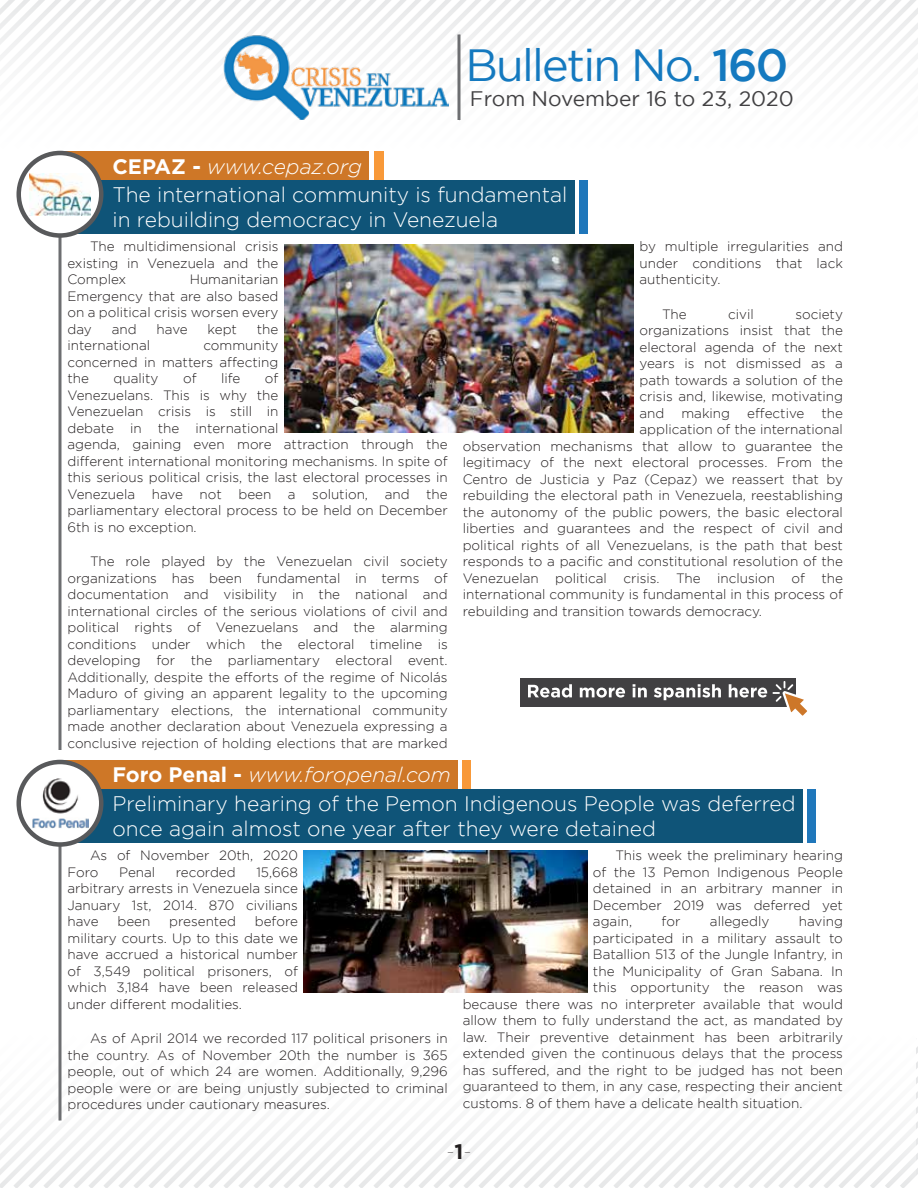
<style>
.page{position:relative;width:918px;height:1188px;background:#fff}
.page>*{position:absolute;margin:0;border:0;box-sizing:border-box;transform-origin:0 0}
.t1{font:45px "Gotham";letter-spacing:-.04em;color:#1479bf}
.t2{font:300 21px/25.2px "Gotham";color:#fff}
.t3{font:italic 300 21px "Gotham";color:#fff}
.t4{font:21px "Gotham";color:#414042}
.t5{font:100 21px "Gotham";color:#231f20}
.t6{font:300 13.5px/16.5px "Gotham";color:#231f20;text-align:justify}
.s1{font-weight:700;font-style:normal}
.s2{font-weight:500}
.s3{font-weight:700}
</style>
<div class="page">
<div style="left:0;top:1009px;width:916px;height:179px;background:linear-gradient(to bottom,#fff,#f6f6f6)"></div>
<div style="left:1px;top:0;width:917px;height:176px;background:linear-gradient(to bottom,#f6f7f7,#fff)"></div>
<img style="left:222px;top:34px;width:226px;height:86px">
<hr style="left:458px;top:34px;width:2px;height:86px;background:#6d6e71">
<div style="left:60px;top:789px;width:742px;height:54px;background:#0f5478"></div>
<div style="left:807px;top:789px;width:9px;height:54px;background:#1f77bb"></div>
<div style="left:60px;top:760px;width:398px;height:29px;background:#ce7727"></div>
<div style="left:462px;top:760px;width:9px;height:29px;background:#f89939"></div>
<img style="left:304px;top:850px;width:283px;height:143px">
<svg style="left:58px;top:847px;width:4px;height:273px"></svg>
<svg style="left:19px;top:762px;width:82px;height:82px"></svg>
<div style="left:16px;top:760px;width:88px;height:87px;border:4px solid #58595b;border-radius:50%"></div>
<img style="left:32px;top:778px;width:56px;height:51px">
<img style="left:284px;top:245px;width:350px;height:187px">
<svg style="left:58px;top:238px;width:4px;height:512px;background:#919294"></svg>
<div style="left:60px;top:180px;width:514px;height:54px;background:#0f5478"></div>
<div style="left:579px;top:180px;width:9px;height:54px;background:#1f77bb"></div>
<div style="left:60px;top:152px;width:309px;height:28px;background:#ce7727"></div>
<div style="left:374px;top:152px;width:10px;height:28px;background:#f89939"></div>
<svg style="left:19px;top:153px;width:82px;height:83px"></svg>
<div style="left:16px;top:151px;width:88px;height:87px;border:4px solid #58595b;border-radius:50%"></div>
<img style="left:30px;top:173px;width:60px;height:42px">
<div style="left:520px;top:678px;width:276px;height:28px;background:#414042"></div>
<svg style="left:528px;top:684px;width:44px;height:14px"></svg>
<svg style="left:580px;top:687px;width:45px;height:11px"></svg>
<svg style="left:633px;top:684px;width:14px;height:13px"></svg>
<svg style="left:654px;top:684px;width:67px;height:16px"></svg>
<svg style="left:729px;top:681px;width:78px;height:35px"></svg>
<h2 class="t3" style="left:112px;top:155px;width:251px"><span class="s1">CEPAZ -</span> www.cepaz.org</h2>
<h1 class="t1" style="left:465px;top:40px;width:324px">Bulletin No. <span class="s2">160</span></h1>
<h2 class="t4" style="left:470px;top:87px;width:325px">From November 16 to 23, 2020</h2>
<h2 class="t2" style="left:112px;top:181px;width:456px">The international community is fundamental in rebuilding democracy in Venezuela</h2>
<p class="t6" style="left:67px;top:238px;width:212px;text-indent:23px">The multidimensional crisis existing in Venezuela and the Complex</p>
<p class="t6" style="left:67px;top:271px;width:212px;text-indent:122px">Humanitarian Emergency that are also based on a political crisis worsen every day</p>
<p class="t6" style="left:112px;top:321px;width:26px">and</p>
<p class="t6" style="left:157px;top:321px;width:33px">have</p>
<p class="t6" style="left:208px;top:321px;width:31px">kept</p>
<p class="t6" style="left:257px;top:321px;width:23px">the</p>
<p class="t6" style="left:67px;top:337px;width:84px">international</p>
<p class="t6" style="left:67px;top:337px;width:212px;text-indent:136px">community concerned in matters affecting the</p>
<p class="t6" style="left:67px;top:370px;width:382px;text-align:left;text-indent:197px">of<br>Venezuelans. This is why the<br>Venezuelan crisis is still in<br>debate in the international<br>agenda, gaining even more attraction through the different international monitoring mechanisms. In spite of this serious political crisis, the last electoral processes in Venezuela have not been a solution, and the parliamentary electoral process to be held on December 6th is no exception.</p>
<p class="t6" style="left:67px;top:553px;width:382px;text-indent:23px">The role played by the Venezuelan civil society organizations has been fundamental in terms of documentation and visibility in the national and international circles of the serious violations of civil and political rights of Venezuelans and the alarming conditions under which the electoral timeline is developing for the parliamentary electoral event.<br>Additionally, despite the efforts of the regime of Nicolás Maduro of giving an apparent legality to the upcoming parliamentary elections, the international community made another declaration about Venezuela expressing a conclusive rejection of holding elections that are marked</p>
<p class="t6" style="left:114px;top:370px;width:46px">quality</p>
<p class="t6" style="left:183px;top:370px;width:15px">of</p>
<p class="t6" style="left:221px;top:370px;width:21px">life</p>
<h2 class="t3" style="left:112px;top:763px;width:340px"><span class="s1">Foro Penal -</span> www.foropenal.com</h2>
<p class="t6" style="left:640px;top:238px;width:205px">by multiple irregularities and under conditions that lack authenticity.</p>
<p class="t6" style="left:662px;top:306px;width:26px">The</p>
<p class="t6" style="left:728px;top:306px;width:27px">civil</p>
<p class="t6" style="left:640px;top:306px;width:205px;text-indent:156px">society organizations insist that the electoral agenda of the next years is not dismissed as a path towards a solution of the crisis and, likewise, motivating and</p>
<p class="t6" style="left:681px;top:405px;width:50px">making</p>
<p class="t6" style="left:747px;top:405px;width:59px">effective</p>
<p class="t6" style="left:821px;top:405px;width:23px">the</p>
<p class="t6" style="left:640px;top:421px;width:205px">application of the international</p>
<p class="t6" style="left:463px;top:438px;width:382px">observation mechanisms that allow to guarantee the</p>
<p class="t6" style="left:463px;top:454px;width:382px">legitimacy of the next electoral processes. From the</p>
<p class="t6" style="left:463px;top:471px;width:382px">Centro de Justicia y Paz (Cepaz) we reassert that by</p>
<p class="t6" style="left:463px;top:487px;width:382px">rebuilding the electoral path in Venezuela, reestablishing</p>
<p class="t6" style="left:463px;top:504px;width:382px">the autonomy of the public powers, the basic electoral</p>
<p class="t6" style="left:463px;top:520px;width:382px">liberties and guarantees and the respect of civil and</p>
<p class="t6" style="left:463px;top:537px;width:382px">political rights of all Venezuelans, is the path that best</p>
<p class="t6" style="left:463px;top:553px;width:382px">responds to a pacific and constitutional resolution of the</p>
<p class="t6" style="left:463px;top:570px;width:382px">Venezuelan political crisis. The inclusion of the</p>
<p class="t6" style="left:463px;top:586px;width:382px">international community is fundamental in this process of</p>
<p class="t6" style="left:463px;top:603px;width:301px">rebuilding and transition towards democracy.</p>
<h2 class="t2" style="left:112px;top:791px;width:685px">Preliminary hearing of the Pemon Indigenous People was deferred once again almost one year after they were detained</h2>
<p class="t6" style="left:67px;top:847px;width:232px;text-indent:23px">As of November 20th, 2020<br>Foro</p>
<p class="t6" style="left:119px;top:864px;width:38px">Penal</p>
<p class="t6" style="left:176px;top:864px;width:61px">recorded</p>
<p class="t6" style="left:67px;top:864px;width:232px;text-indent:189px">15,668 arbitrary arrests in Venezuela since January 1st, 2014. 870 civilians have</p>
<p class="t6" style="left:67px;top:913px;width:232px;text-indent:187px">before military courts. Up to this date we have accrued a historical number of 3,549 political prisoners, of which 3,184 have been released under different modalities.</p>
<p class="t6" style="left:67px;top:1030px;width:382px;text-indent:23px">As of April 2014 we recorded 117 political prisoners in the country. As of November 20th the number is 365 people, out of which 24 are women. Additionally, 9,296 people were or are being unjustly subjected to criminal procedures under cautionary measures.</p>
<p class="t6" style="left:117px;top:913px;width:34px">been</p>
<p class="t6" style="left:169px;top:913px;width:68px">presented</p>
<p class="t6" style="left:593px;top:847px;width:251px;text-indent:23px">This week the preliminary hearing of the 13 Pemon Indigenous People detained in an arbitrary manner in December 2019 was deferred yet again,</p>
<p class="t6" style="left:662px;top:913px;width:20px">for</p>
<p class="t6" style="left:710px;top:913px;width:61px">allegedly</p>
<p class="t6" style="left:799px;top:913px;width:46px">having</p>
<p class="t6" style="left:593px;top:930px;width:251px">participated in a military assault to</p>
<p class="t6" style="left:593px;top:946px;width:252px">Batallion 513 of the Jungle Infantry, in</p>
<p class="t6" style="left:593px;top:963px;width:251px">the Municipality of Gran Sabana. In</p>
<p class="t6" style="left:593px;top:979px;width:251px">this opportunity the reason was</p>
<p class="t6" style="left:463px;top:996px;width:382px">because there was no interpreter available that would</p>
<p class="t6" style="left:463px;top:1012px;width:382px">allow them to fully understand the act, as mandated by</p>
<p class="t6" style="left:463px;top:1029px;width:382px">law. Their preventive detainment has been arbitrarily</p>
<p class="t6" style="left:463px;top:1045px;width:382px">extended given the continuous delays that the process</p>
<p class="t6" style="left:463px;top:1062px;width:382px">has suffered, and the right to be judged has not been</p>
<p class="t6" style="left:463px;top:1078px;width:382px">guaranteed to them, in any case, respecting their ancient</p>
<p class="t6" style="left:463px;top:1095px;width:341px">customs. 8 of them have a delicate health situation.</p>
<h2 class="t5" style="left:446px;top:1139px;width:27px">-<span class="s3">1</span>-</h2>
</div>
